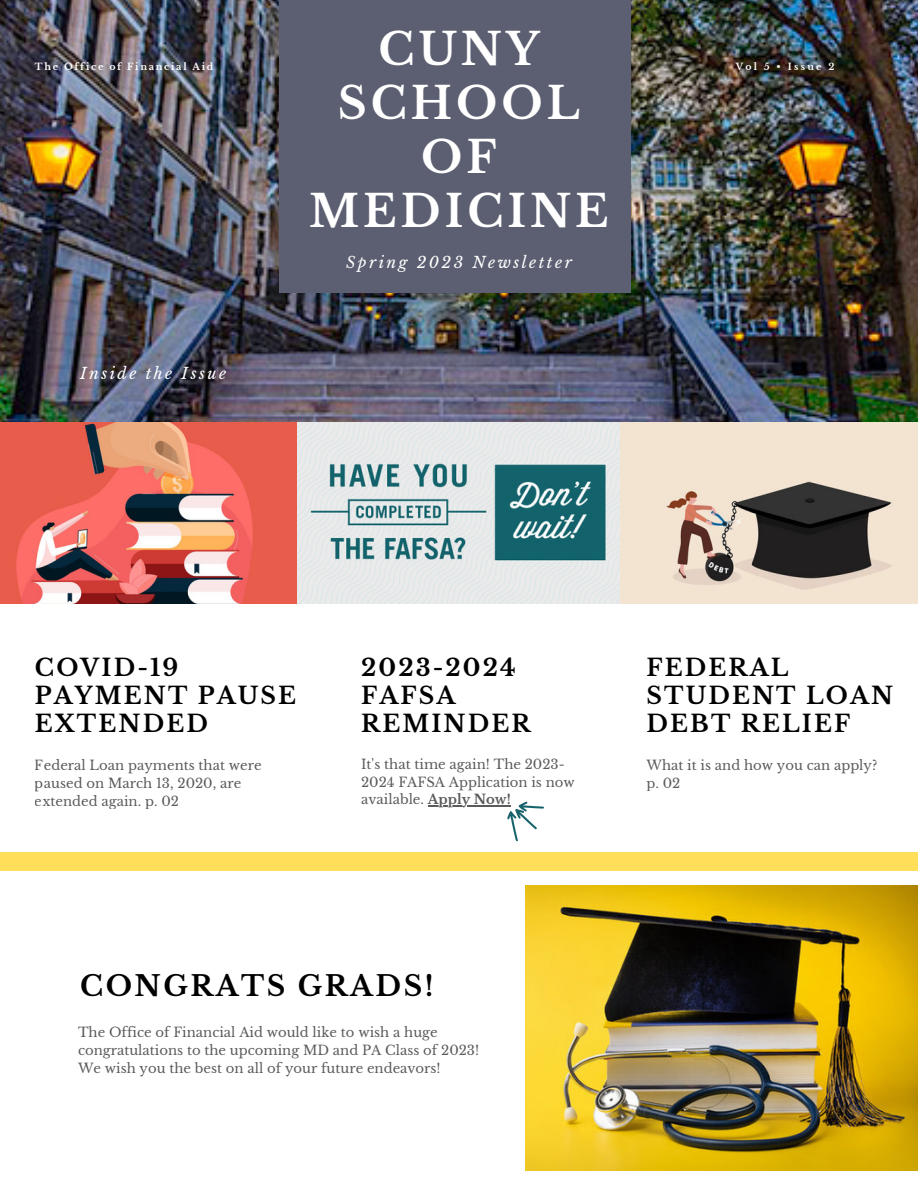
<style>
.page{position:relative;width:918px;height:1188px;background:#fff}
.page>*{position:absolute;margin:0;border:0;box-sizing:border-box;transform-origin:0 0}
.t1{font:700 43.8px/54px "Libre Baskerville";letter-spacing:.09em;color:#fff;text-align:center}
.t2{font:700 28.05px "Libre Baskerville";letter-spacing:.09em;color:#000}
.t3{font:700 23.4px/28.2px "Libre Baskerville";letter-spacing:.09em;color:#000}
.t4{font:italic 15.6px "Libre Baskerville";letter-spacing:.16em;color:#fff}
.t5{font:13.2px/18px "Libre Baskerville";color:#000}
.t6{font:700 9.3px "Libre Baskerville";letter-spacing:.18em;color:#fff}
.t7{font:700 9.3px "Libre Baskerville";letter-spacing:.24em;color:#fff}
.s1{font-weight:700}
</style>
<div class="page">
<img style="left:0;top:0;width:918px;height:603px">
<div style="left:280px;top:0;width:351px;height:293px;background:#5c5f71"></div>
<div style="left:0;top:853px;width:918px;height:18px;background:#ffde59"></div>
<hr style="left:428px;top:805px;width:83px;height:1px;background:#000">
<svg style="left:498px;top:801px;width:46px;height:41px"></svg>
<img style="left:526px;top:886px;width:392px;height:284px">
<p class="t6" style="left:35px;top:61px;width:180px">The Office of Financial Aid</p>
<p class="t4" style="left:80px;top:364px;width:148px">Inside the Issue</p>
<h1 class="t1" style="left:309px;top:23px;width:301px">CUNY<br>SCHOOL<br>OF<br>MEDICINE</h1>
<p class="t4" style="left:346px;top:252px;width:227px">Spring 2023 Newsletter</p>
<p class="t7" style="left:736px;top:61px;width:101px">Vol 5 • Issue 2</p>
<h3 class="t3" style="left:35px;top:654px;width:263px">COVID-19<br>PAYMENT PAUSE<br>EXTENDED</h3>
<p class="t5" style="left:35px;top:756px;width:228px">Federal Loan payments that were paused on March 13, 2020, are extended again. p. 02</p>
<h3 class="t3" style="left:361px;top:654px;width:171px">2023-2024<br>FAFSA<br>REMINDER</h3>
<p class="t5" style="left:361px;top:756px;width:215px">It's that time again! The 2023-<br>2024 FAFSA Application is now available. <span class="s1">Apply Now!</span></p>
<h2 class="t2" style="left:80px;top:969px;width:355px">CONGRATS GRADS!</h2>
<p class="t5" style="left:78px;top:1023px;width:403px">The Office of Financial Aid would like to wish a huge congratulations to the upcoming MD and PA Class of 2023!<br>We wish you the best on all of your future endeavors!</p>
<h3 class="t3" style="left:647px;top:654px;width:248px">FEDERAL<br>STUDENT LOAN<br>DEBT RELIEF</h3>
<p class="t5" style="left:647px;top:756px;width:232px">What it is and how you can apply? p. 02</p>
</div>
